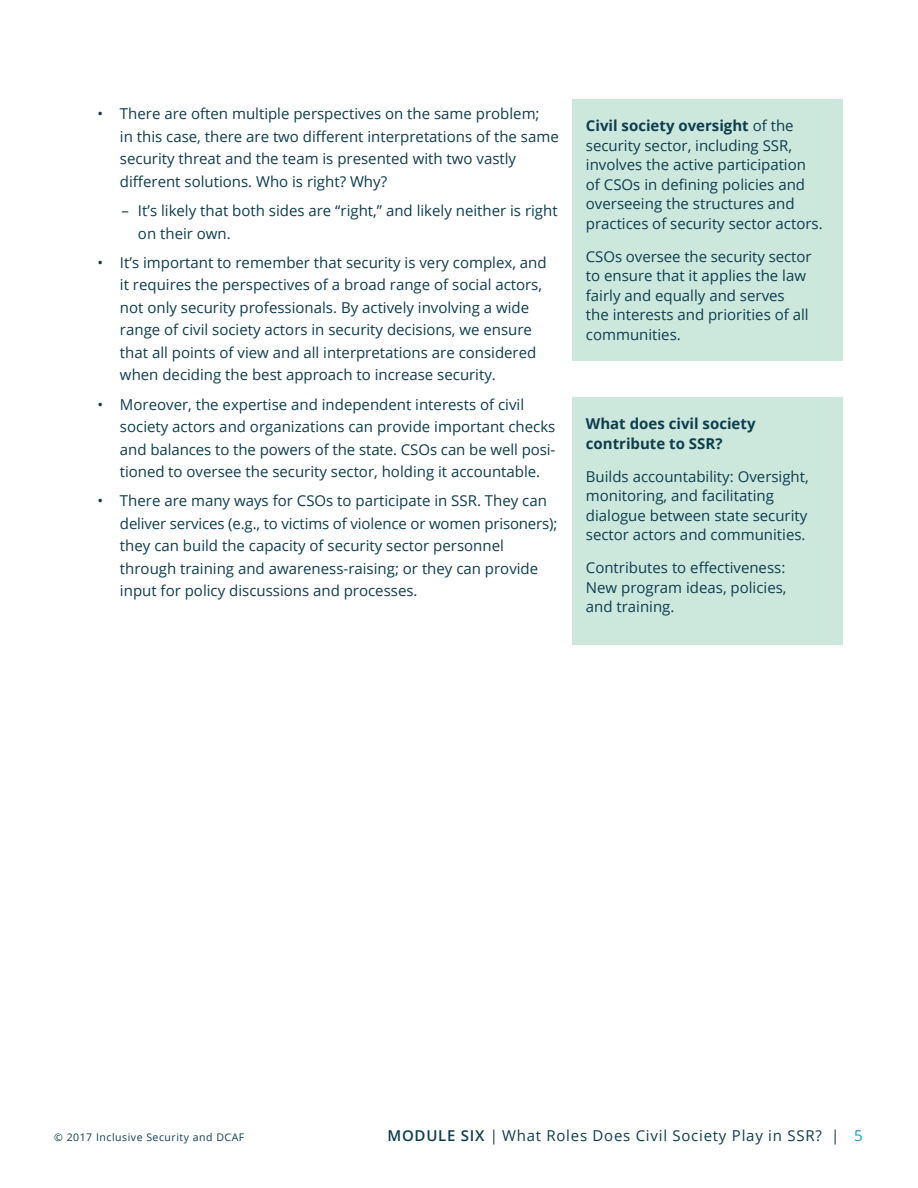
<style>
.page{position:relative;width:918px;height:1188px;background:#fff}
.page>*{position:absolute;margin:0;border:0;box-sizing:border-box;transform-origin:0 0}
.t1{font:15px/22.5px "Open Sans";color:#0e3d4e}
.t2{font:15px "Open Sans";letter-spacing:.05em;color:#0e3d4e}
.t3{font:700 15px/19.5px "Open Sans";color:#0e3d4e}
.t4{font:10.5px "Open Sans";letter-spacing:.05em;color:#0e3d4e}
.s1{font-weight:700}
.s2{font-weight:600}
.s3{color:#179dc1}
</style>
<div class="page">
<div style="left:572px;top:99px;width:271px;height:262px;background:#cce8dc"></div>
<div style="left:572px;top:397px;width:271px;height:248px;background:#cce8dc"></div>
<p class="t1" style="left:120px;top:102px;width:440px;text-indent:-22px">• There are often multiple perspectives on the same problem;<br>in this case, there are two different interpretations of the same security threat and the team is presented with two vastly different solutions. Who is right? Why?</p>
<p class="t1" style="left:138px;top:199px;width:421px;text-indent:-16px">– It’s likely that both sides are “right,” and likely neither is right on their own.</p>
<p class="t1" style="left:120px;top:251px;width:428px;text-indent:-22px">• It’s important to remember that security is very complex, and it requires the perspectives of a broad range of social actors, not only security professionals. By actively involving a wide range of civil society actors in security decisions, we ensure that all points of view and all interpretations are considered when deciding the best approach to increase security.</p>
<p class="t1" style="left:120px;top:393px;width:437px;text-indent:-22px">• Moreover, the expertise and independent interests of civil society actors and organizations can provide important checks and balances to the powers of the state. CSOs can be well posi&shy;tioned to oversee the security sector, holding it accountable.</p>
<p class="t1" style="left:120px;top:489px;width:439px;text-indent:-22px">• There are many ways for CSOs to participate in SSR. They can deliver services (e.g., to victims of violence or women prisoners); they can build the capacity of security sector personnel through training and awareness-raising; or they can provide input for policy discussions and processes.</p>
<p class="t1" style="left:586px;top:116px;width:238px;line-height:19.5px"><span class="s1">Civil society oversight</span> of the security sector, including SSR, involves the active participation of CSOs in defining policies and overseeing the structures and practices of security sector actors.</p>
<p class="t1" style="left:586px;top:246px;width:227px;line-height:19.5px">CSOs oversee the security sector to ensure that it applies the law fairly and equally and serves<br>the interests and priorities of all communities.</p>
<p class="t3" style="left:586px;top:414px;width:171px">What does civil society contribute to SSR?</p>
<p class="t1" style="left:586px;top:466px;width:224px;line-height:19.5px">Builds accountability: Oversight, monitoring, and facilitating dialogue between state security sector actors and communities.</p>
<p class="t1" style="left:586px;top:558px;width:202px;line-height:19.5px;text-align:justify">Contributes to effectiveness:<br>New program ideas, policies, and training.</p>
<p class="t4" style="left:54px;top:1130px;width:192px">© 2017 Inclusive Security and DCAF</p>
<p class="t2" style="left:387px;top:1125px;width:477px"><span class="s2">MODULE SIX</span> | What Roles Does Civil Society Play in SSR? | <span class="s3">5</span></p>
</div>
